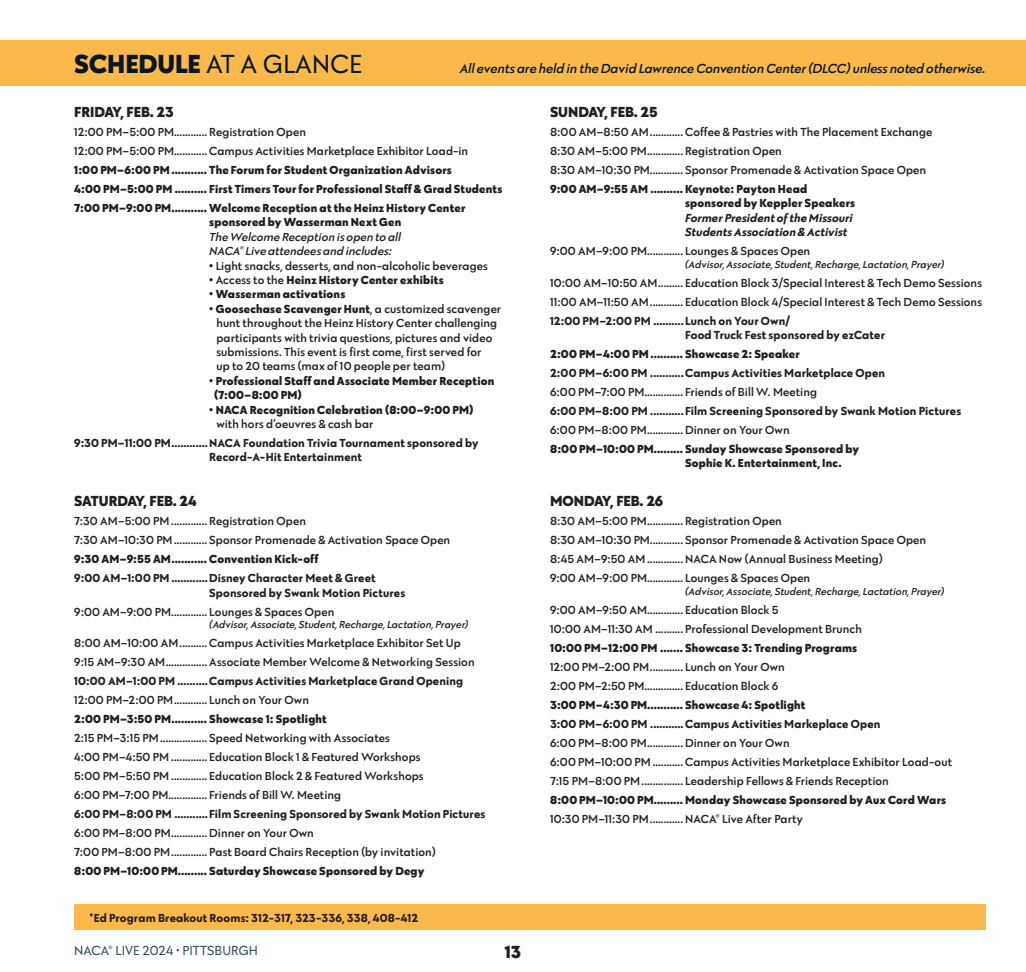
<style>
.page{position:relative;width:1026px;height:972px;background:#fff}
.page>*{position:absolute;margin:0;border:0;box-sizing:border-box;transform-origin:0 0}
.t1{font:27px "Galatea";color:#071822}
.t2{font:800 18px "Galatea";color:#231f20}
.t3{font:800 15px "Galatea";color:#231f20}
.t4{font:italic 500 13.5px "Galatea";color:#071822}
.t5{font:13.5px "Galatea";color:#2d4857}
.t6{font:500 12px/14.4px "Galatea";letter-spacing:.01em;color:#231f20}
.t7{font:800 12px/14.4px "Galatea";letter-spacing:.015em;color:#231f20}
.t8{font:700 12px/14.4px "Galatea";letter-spacing:.01em;color:#231f20}
.t9{font:italic 500 10.5px "Galatea";letter-spacing:.01em;color:#231f20}
.s1{font-weight:800}
.s2{font-weight:500;font-style:italic}
.s3{font-weight:500}
.s4{font-weight:700;font-style:italic}
</style>
<div class="page">
<div style="left:0;top:40px;width:1026px;height:46px;background:#fcb94b"></div>
<div style="left:74px;top:904px;width:912px;height:26px;background:#fcb94b"></div>
<p class="t1" style="left:74px;top:46px;width:289px"><span class="s1">SCHEDULE</span> AT A GLANCE</p>
<p class="t4" style="left:460px;top:60px;width:527px">All events are held in the David Lawrence Convention Center (DLCC) unless noted otherwise.</p>
<p class="t3" style="left:74px;top:102px;width:101px">FRIDAY, FEB. 23</p>
<p class="t6" style="left:74px;top:124px;width:233px">12:00 PM–5:00 PM............ Registration Open</p>
<p class="t6" style="left:74px;top:143px;width:395px">12:00 PM–5:00 PM............ Campus Activities Marketplace Exhibitor Load-in</p>
<p class="t7" style="left:74px;top:162px;width:379px">1:00 PM–6:00 PM........... The Forum for Student Organization Advisors</p>
<p class="t7" style="left:74px;top:181px;width:430px">4:00 PM–5:00 PM .......... First Timers Tour for Professional Staff &amp; Grad Students</p>
<p class="t7" style="left:209px;top:200px;width:258px;text-indent:-135px">7:00 PM–9:00 PM........... Welcome Reception at the Heinz History Center sponsored by Wasserman Next Gen<br><span class="s2">The Welcome Reception is open to all<br>NACA</span><sup>®</sup> <span class="s2">Live attendees and includes:</span></p>
<p class="t6" style="left:209px;top:258px;width:280px"><span class="s1">•</span> Light snacks, desserts, and non-alcoholic beverages</p>
<p class="t7" style="left:209px;top:272px;width:236px">• <span class="s3">Access to the</span> Heinz History Center exhibits</p>
<p class="t7" style="left:209px;top:287px;width:137px">• Wasserman activations</p>
<p class="t6" style="left:216px;top:301px;width:286px;text-indent:-7px"><span class="s1">• Goosechase Scavenger Hunt</span>, a customized scavenger hunt throughout the Heinz History Center challenging participants with trivia questions, pictures and video submissions. This event is first come, first served for<br>up to 20 teams (max of 10 people per team)</p>
<p class="t7" style="left:214px;top:373px;width:282px;text-indent:-5px">• Professional Staff and Associate Member Reception (7:00–8:00 PM)</p>
<p class="t7" style="left:216px;top:402px;width:258px;text-indent:-7px">• NACA Recognition Celebration (8:00–9:00 PM) <span class="s3">with hors d’oeuvres &amp; cash bar</span></p>
<p class="t8" style="left:209px;top:435px;width:271px;text-indent:-135px">9:30 PM–11:00 PM............NACA Foundation Trivia Tournament sponsored by<br>Record-A-Hit Entertainment</p>
<p class="t3" style="left:74px;top:492px;width:124px">SATURDAY, FEB. 24</p>
<p class="t6" style="left:74px;top:514px;width:233px">7:30 AM–5:00 PM ............. Registration Open</p>
<p class="t6" style="left:74px;top:533px;width:378px">7:30 AM–10:30 PM............ Sponsor Promenade &amp; Activation Space Open</p>
<p class="t7" style="left:74px;top:552px;width:246px">9:30 AM–9:55 AM........... Convention Kick-off</p>
<p class="t8" style="left:209px;top:571px;width:197px;text-indent:-135px">9:00 AM–1:00 PM ............Disney Character Meet &amp; Greet<br>Sponsored by Swank Motion Pictures</p>
<p class="t6" style="left:74px;top:604px;width:262px">9:00 AM–9:00 PM............. Lounges &amp; Spaces Open</p>
<p class="t9" style="left:209px;top:618px;width:261px">(Advisor, Associate, Student, Recharge, Lactation, Prayer)</p>
<p class="t6" style="left:74px;top:636px;width:388px">8:00 AM–10:00 AM.......... Campus Activities Marketplace Exhibitor Set Up</p>
<p class="t6" style="left:74px;top:655px;width:402px">9:15 AM–9:30 AM............... Associate Member Welcome &amp; Networking Session</p>
<p class="t8" style="left:74px;top:674px;width:390px">10:00 AM–1:00 PM ..........Campus Activities Marketplace Grand Opening</p>
<p class="t6" style="left:74px;top:693px;width:236px">12:00 PM–2:00 PM............ Lunch on Your Own</p>
<p class="t7" style="left:74px;top:712px;width:254px">2:00 PM–3:50 PM........... Showcase 1: Spotlight</p>
<p class="t6" style="left:74px;top:731px;width:317px">2:15 PM–3:15 PM................. Speed Networking with Associates</p>
<p class="t6" style="left:74px;top:750px;width:348px">4:00 PM–4:50 PM ............. Education Block 1 &amp; Featured Workshops</p>
<p class="t6" style="left:74px;top:769px;width:351px">5:00 PM–5:50 PM ............. Education Block 2 &amp; Featured Workshops</p>
<p class="t6" style="left:74px;top:788px;width:268px">6:00 PM–7:00 PM.............. Friends of Bill W. Meeting</p>
<p class="t8" style="left:74px;top:807px;width:413px">6:00 PM–8:00 PM ...........Film Screening Sponsored by Swank Motion Pictures</p>
<p class="t6" style="left:74px;top:826px;width:241px">6:00 PM–8:00 PM............. Dinner on Your Own</p>
<p class="t6" style="left:74px;top:845px;width:363px">7:00 PM–8:00 PM............. Past Board Chairs Reception (by invitation)</p>
<p class="t7" style="left:74px;top:864px;width:352px">8:00 PM–10:00 PM......... Saturday Showcase Sponsored by Degy</p>
<p class="t8" style="left:90px;top:911px;width:330px">*Ed Program Breakout Rooms: 312-317, 323-336, 338, 408-412</p>
<p class="t5" style="left:74px;top:942px;width:185px">NACA<sup>®</sup> LIVE 2024 • PITTSBURGH</p>
<h2 class="t2" style="left:505px;top:940px;width:18px">13</h2>
<p class="t3" style="left:550px;top:102px;width:109px">SUNDAY, FEB. 25</p>
<p class="t6" style="left:550px;top:124px;width:384px">8:00 AM–8:50 AM............ Coffee &amp; Pastries with The Placement Exchange</p>
<p class="t6" style="left:550px;top:143px;width:233px">8:30 AM–5:00 PM............. Registration Open</p>
<p class="t6" style="left:550px;top:162px;width:378px">8:30 AM–10:30 PM............ Sponsor Promenade &amp; Activation Space Open</p>
<p class="t7" style="left:685px;top:181px;width:171px;text-indent:-135px">9:00 AM–9:55 AM .......... Keynote: Payton Head sponsored by Keppler Speakers <span class="s4">Former President of the Missouri Students Association &amp; Activist</span></p>
<p class="t6" style="left:550px;top:244px;width:262px">9:00 AM–9:00 PM............. Lounges &amp; Spaces Open</p>
<p class="t9" style="left:685px;top:257px;width:261px">(Advisor, Associate, Student, Recharge, Lactation, Prayer)</p>
<p class="t6" style="left:550px;top:275px;width:433px">10:00 AM–10:50 AM......... Education Block 3/Special Interest &amp; Tech Demo Sessions</p>
<p class="t6" style="left:550px;top:294px;width:433px">11:00 AM–11:50 AM............ Education Block 4/Special Interest &amp; Tech Demo Sessions</p>
<p class="t8" style="left:685px;top:313px;width:201px;text-indent:-135px">12:00 PM–2:00 PM .......... Lunch on Your Own/<br>Food Truck Fest sponsored by ezCater</p>
<p class="t7" style="left:550px;top:347px;width:251px">2:00 PM–4:00 PM .......... Showcase 2: Speaker</p>
<p class="t8" style="left:550px;top:366px;width:336px">2:00 PM–6:00 PM ...........Campus Activities Marketplace Open</p>
<p class="t6" style="left:550px;top:385px;width:268px">6:00 PM–7:00 PM.............. Friends of Bill W. Meeting</p>
<p class="t8" style="left:550px;top:404px;width:413px">6:00 PM–8:00 PM ...........Film Screening Sponsored by Swank Motion Pictures</p>
<p class="t6" style="left:550px;top:422px;width:241px">6:00 PM–8:00 PM............. Dinner on Your Own</p>
<p class="t7" style="left:685px;top:442px;width:176px;text-indent:-135px">8:00 PM–10:00 PM......... Sunday Showcase Sponsored by<br>Sophie K. Entertainment, Inc.</p>
<p class="t3" style="left:550px;top:491px;width:115px">MONDAY, FEB. 26</p>
<p class="t6" style="left:550px;top:514px;width:233px">8:30 AM–5:00 PM............. Registration Open</p>
<p class="t6" style="left:550px;top:533px;width:378px">8:30 AM–10:30 PM............ Sponsor Promenade &amp; Activation Space Open</p>
<p class="t6" style="left:550px;top:552px;width:334px">8:45 AM–9:50 AM ............. NACA Now (Annual Business Meeting)</p>
<p class="t6" style="left:550px;top:571px;width:262px">9:00 AM–9:00 PM............. Lounges &amp; Spaces Open</p>
<p class="t9" style="left:685px;top:584px;width:261px">(Advisor, Associate, Student, Recharge, Lactation, Prayer)</p>
<p class="t6" style="left:550px;top:602px;width:230px">9:00 AM–9:50 AM............. Education Block 5</p>
<p class="t6" style="left:550px;top:621px;width:313px">10:00 AM–11:30 AM .......... Professional Development Brunch</p>
<p class="t7" style="left:550px;top:640px;width:309px">10:00 PM–12:00 PM ....... Showcase 3: Trending Programs</p>
<p class="t6" style="left:550px;top:659px;width:236px">12:00 PM–2:00 PM............ Lunch on Your Own</p>
<p class="t6" style="left:550px;top:678px;width:230px">2:00 PM–2:50 PM.............. Education Block 6</p>
<p class="t7" style="left:550px;top:697px;width:257px">3:00 PM–4:30 PM........... Showcase 4: Spotlight</p>
<p class="t8" style="left:550px;top:716px;width:332px">3:00 PM–6:00 PM ...........Campus Activities Markeplace Open</p>
<p class="t6" style="left:550px;top:735px;width:241px">6:00 PM–8:00 PM............. Dinner on Your Own</p>
<p class="t6" style="left:550px;top:754px;width:403px">6:00 PM–10:00 PM ........... Campus Activities Marketplace Exhibitor Load-out</p>
<p class="t6" style="left:550px;top:773px;width:340px">7:15 PM–8:00 PM............... Leadership Fellows &amp; Friends Reception</p>
<p class="t7" style="left:550px;top:792px;width:397px">8:00 PM–10:00 PM......... Monday Showcase Sponsored by Aux Cord Wars</p>
<p class="t6" style="left:550px;top:811px;width:254px">10:30 PM–11:30 PM............ NACA<sup>®</sup> Live After Party</p>
</div>
